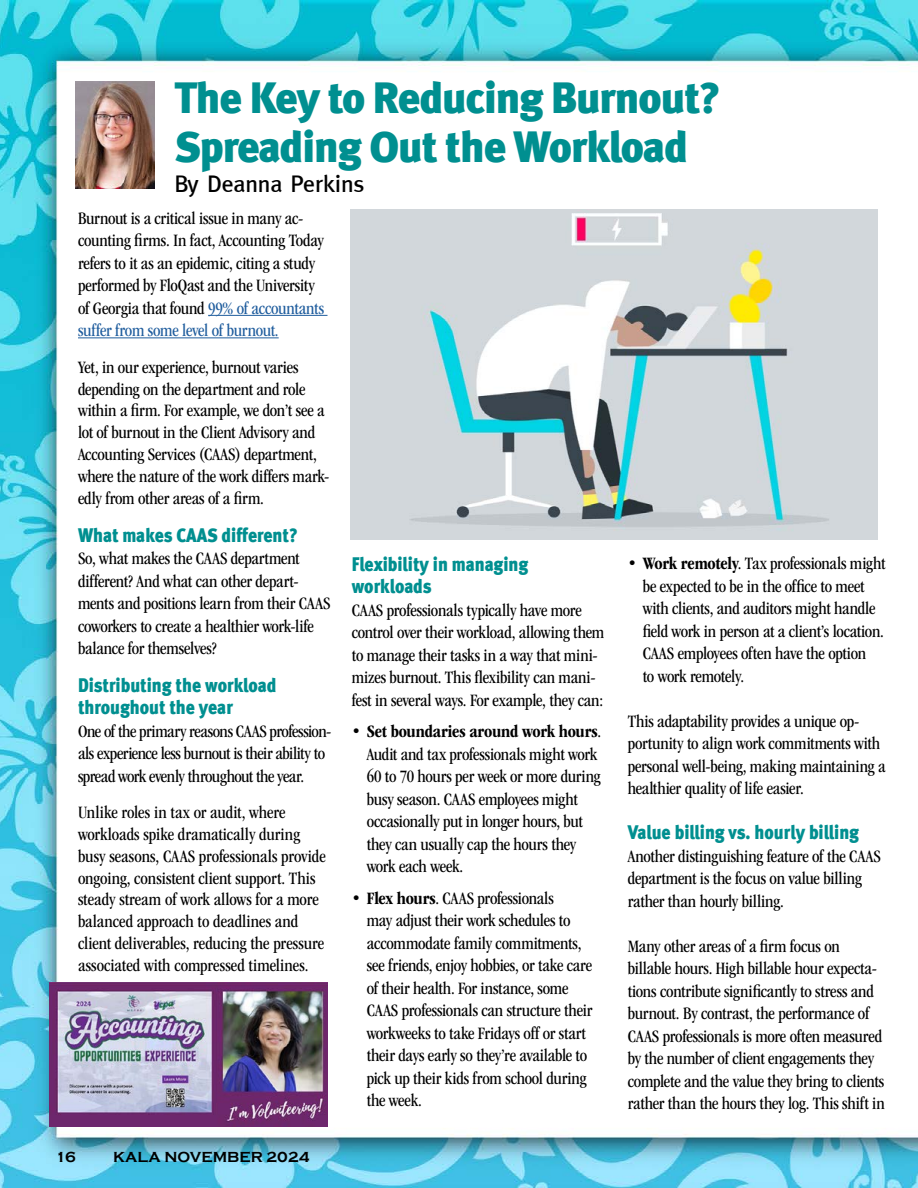
<style>
.page{position:relative;width:918px;height:1188px;background:#fff}
.page>*{position:absolute;margin:0;border:0;box-sizing:border-box;transform-origin:0 0}
.t1{font:900 43.5px/49.5px "Meta";letter-spacing:-.025em;color:#008f90}
.t2{font:500 24px "Meta";color:#000}
.t3{font:900 19.5px/22.5px "Meta";color:#008f90;scale:.9 1}
.t4{font:condensed 18px/22.5px "ITC Garamond Std";letter-spacing:-.015em;color:#000}
.t5{font:700 15px "Copperplate Gothic";color:#000}
.s1{color:#215e9e}
.s2{font-weight:700}
</style>
<div class="page">
<img style="left:0;top:0;width:918px;height:1188px">
<hr style="left:208px;top:315px;width:120px;height:1px;background:#215e9e">
<hr style="left:78px;top:337px;width:201px;height:1px;background:#215e9e">
<img style="left:76px;top:82px;width:79px;height:107px">
<img style="left:351px;top:210px;width:526px;height:330px">
<img style="left:50px;top:982px;width:278px;height:144px">
<h1 class="t1" style="left:174px;top:72px;width:548px">The Key to Reducing Burnout?<br>Spreading Out the Workload</h1>
<h2 class="t2" style="left:174px;top:170px;width:191px">By Deanna Perkins</h2>
<p class="t4" style="left:78px;top:207px;width:248px">Burnout is a critical issue in many ac&shy;counting firms. In fact, Accounting Today refers to it as an epidemic, citing a study performed by FloQast and the University of Georgia that found <span class="s1">99% of accountants suffer from some level of burnout.</span></p>
<p class="t4" style="left:78px;top:356px;width:253px;line-height:21.9px">Yet, in our experience, burnout varies depending on the department and role within a firm. For example, we don’t see a lot of burnout in the Client Advisory and Accounting Services (CAAS) department, where the nature of the work differs mark&shy;edly from other areas of a firm.</p>
<p class="t3" style="left:78px;top:523px;width:246px">What makes CAAS different?</p>
<p class="t4" style="left:78px;top:547px;width:254px">So, what makes the CAAS department different? And what can other depart&shy;ments and positions learn from their CAAS coworkers to create a healthier work-life balance for themselves?</p>
<p class="t3" style="left:78px;top:673px;width:222px">Distributing the workload throughout the year</p>
<p class="t4" style="left:78px;top:720px;width:255px">One of the primary reasons CAAS profession&shy;als experience less burnout is their ability to spread work evenly throughout the year.</p>
<p class="t4" style="left:78px;top:802px;width:249px;line-height:21.9px">Unlike roles in tax or audit, where workloads spike dramatically during busy seasons, CAAS professionals provide ongoing, consistent client support. This steady stream of work allows for a more balanced approach to deadlines and client deliverables, reducing the pressure associated with compressed timelines.</p>
<p class="t3" style="left:352px;top:553px;width:198px">Flexibility in managing workloads</p>
<p class="t4" style="left:352px;top:599px;width:254px">CAAS professionals typically have more control over their workload, allowing them to manage their tasks in a way that mini&shy;mizes burnout. This flexibility can mani&shy;fest in several ways. For example, they can:</p>
<p class="t4" style="left:367px;top:720px;width:236px;text-indent:-15px">• <span class="s2">Set boundaries around work hours</span>.<br>Audit and tax professionals might work 60 to 70 hours per week or more during busy season. CAAS employees might occasionally put in longer hours, but they can usually cap the hours they work each week.</p>
<p class="t4" style="left:367px;top:887px;width:227px;text-indent:-15px">• <span class="s2">Flex hours</span>. CAAS professionals<br>may adjust their work schedules to accommodate family commitments, see friends, enjoy hobbies, or take care of their health. For instance, some CAAS professionals can structure their workweeks to take Fridays off or start their days early so they’re available to pick up their kids from school during the week.</p>
<p class="t4" style="left:643px;top:552px;width:244px;text-indent:-15px">• <span class="s2">Work remotely</span>. Tax professionals might be expected to be in the office to meet with clients, and auditors might handle field work in person at a client’s location.<br>CAAS employees often have the option<br>to work remotely.</p>
<p class="t4" style="left:628px;top:710px;width:259px">This adaptability provides a unique op&shy;portunity to align work commitments with personal well-being, making maintaining a healthier quality of life easier.</p>
<p class="t3" style="left:628px;top:821px;width:259px">Value billing vs. hourly billing</p>
<p class="t4" style="left:628px;top:845px;width:255px">Another distinguishing feature of the CAAS department is the focus on value billing rather than hourly billing.</p>
<p class="t4" style="left:628px;top:935px;width:259px">Many other areas of a firm focus on billable hours. High billable hour expecta&shy;tions contribute significantly to stress and burnout. By contrast, the performance of CAAS professionals is more often measured by the number of client engagements they complete and the value they bring to clients rather than the hours they log. This shift in</p>
<p class="t5" style="left:56px;top:1149px;width:22px">16</p>
<p class="t5" style="left:113px;top:1149px;width:198px">KALA NOVEMBER 2024</p>
</div>
